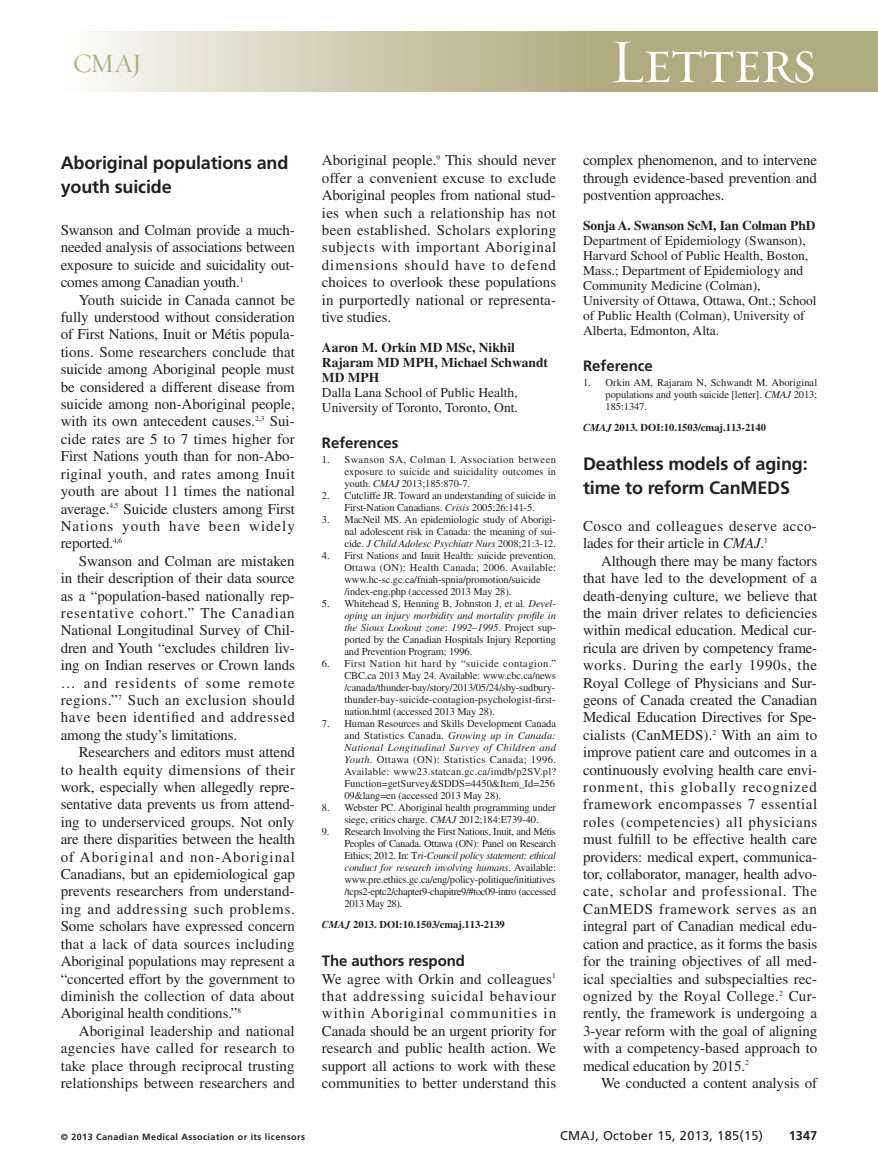
<style>
.page{position:relative;width:878px;height:1175px;background:#fff}
.page>*{position:absolute;margin:0;border:0;box-sizing:border-box;transform-origin:0 0}
.t1{font:63px "Requiem Display HTF Small Caps";letter-spacing:-.03em;color:#fff}
.t2{font:27px "Requiem Display HTF Roman";color:#b1ab81}
.t3{font:700 18px/24px "Frutiger LT Std";letter-spacing:-.01em;color:#231f20}
.t4{font:15px/17.4px "Times LT Std";letter-spacing:-.005em;color:#231f20;text-align:justify}
.t5{font:15px/17.4px "Times LT Std";letter-spacing:.025em;color:#231f20}
.t6{font:700 15px "Frutiger LT Std";letter-spacing:-.01em;color:#231f20}
.t7{font:13.5px/15px "Times LT Std";color:#231f20}
.t8{font:700 13.5px/15px "Times LT Std";color:#231f20}
.t9{font:12.75px "Frutiger LT Std";letter-spacing:.025em;color:#231f20}
.t10{font:700 12.75px "Frutiger LT Std";color:#231f20}
.t11{font:10.5px/12px "Times LT Std";letter-spacing:-.01em;color:#231f20;text-align:justify}
.t12{font:700 10.5px "Times LT Std";color:#231f20}
.t13{font:700 9px "Frutiger LT Std";letter-spacing:.05em;color:#231f20}
.s1{font-style:italic}
</style>
<div class="page">
<div style="left:569px;top:32px;width:309px;height:60px;background:#b1ab81"></div>
<div style="left:61px;top:32px;width:529px;height:60px;background:linear-gradient(to right,#fcfbf9,#b0a97e)"></div>
<h2 class="t2" style="left:73px;top:47px;width:71px">CMAJ</h2>
<h1 class="t1" style="left:609px;top:23px;width:208px">Letters</h1>
<p class="t3" style="left:61px;top:152px;width:229px">Aboriginal populations and youth suicide</p>
<p class="t4" style="left:61px;top:223px;width:236px">Swanson and Colman provide a much&shy;needed analysis of associations between exposure to suicide and suicidality out&shy;comes among Canadian youth.<sup>1</sup></p>
<p class="t4" style="left:61px;top:292px;width:236px;text-indent:18px">Youth suicide in Canada cannot be fully understood without consideration of First Nations, Inuit or Métis popula&shy;tions. Some researchers conclude that suicide among Aboriginal people must be considered a different disease from suicide among non-Aboriginal people, with its own antecedent causes.<sup>2,3</sup> Sui&shy;cide rates are 5 to 7 times higher for First Nations youth than for non-Abo&shy;riginal youth, and rates among Inuit youth are about 11 times the national average.<sup>4,5</sup> Suicide clusters among First Nations youth have been widely reported.<sup>4,6</sup></p>
<p class="t4" style="left:61px;top:553px;width:236px;text-indent:18px">Swanson and Colman are mistaken in their description of their data source as a “population-based nationally rep&shy;resentative cohort.” The Canadian National Longitudinal Survey of Chil&shy;dren and Youth “excludes children liv&shy;ing on Indian reserves or Crown lands … and residents of some remote regions.”<sup>7</sup> Such an exclusion should have been identified and addressed among the study’s limitations.</p>
<p class="t4" style="left:61px;top:745px;width:236px;text-indent:18px">Researchers and editors must attend to health equity dimensions of their work, especially when allegedly repre&shy;sentative data prevents us from attend&shy;ing to underserviced groups. Not only are there disparities between the health of Aboriginal and non-Aboriginal Canadians, but an epidemiological gap prevents researchers from understand&shy;ing and addressing such problems.<br>Some scholars have expressed concern that a lack of data sources including Aboriginal populations may represent a “concerted effort by the government to diminish the collection of data about Aboriginal health conditions.”<sup>8</sup></p>
<p class="t4" style="left:61px;top:1023px;width:236px;text-indent:18px">Aboriginal leadership and national agencies have called for research to take place through reciprocal trusting relationships between researchers and</p>
<p class="t4" style="left:322px;top:153px;width:236px">Aboriginal people.<sup>9</sup> This should never offer a convenient excuse to exclude Aboriginal peoples from national stud&shy;ies when such a relationship has not been established. Scholars exploring subjects with important Aboriginal dimensions should have to defend choices to overlook these populations in purportedly national or representa&shy;tive studies.</p>
<p class="t8" style="left:322px;top:341px;width:228px">Aaron M. Orkin MD MSc, Nikhil<br>Rajaram MD MPH, Michael Schwandt<br>MD MPH</p>
<p class="t7" style="left:322px;top:386px;width:197px">Dalla Lana School of Public Health,<br>University of Toronto, Toronto, Ont.</p>
<p class="t6" style="left:322px;top:437px;width:78px">References</p>
<p class="t11" style="left:344px;top:454px;width:213px;text-indent:-23px">1. Swanson SA, Colman I. Association between exposure to suicide and suicidality outcomes in youth. <span class="s1">CMAJ</span> 2013;185:870-7.</p>
<p class="t11" style="left:322px;top:490px;width:236px;text-align:center">2. Cutcliffe JR. Toward an understanding of suicide in<br>First-Nation Canadians. <span class="s1">Crisis</span> 2005;26:141-5.</p>
<p class="t11" style="left:344px;top:514px;width:213px;text-indent:-23px">3. MacNeil MS. An epidemiologic study of Aborigi&shy;nal adolescent risk in Canada: the meaning of sui&shy;cide. <span class="s1">J Child Adolesc Psychiatr Nurs</span> 2008;21:3-12.</p>
<p class="t11" style="left:344px;top:550px;width:213px;text-align:left;text-indent:-23px">4. First Nations and Inuit Health: suicide prevention.<br>Ottawa (ON): Health Canada; 2006. Available: www.hc-sc.gc.ca/fniah-spnia /promotion/suicide /index -eng.php (accessed 2013 May 28).</p>
<p class="t11" style="left:344px;top:598px;width:213px;text-indent:-22px">5. Whitehead S, Henning B, Johnston J, et al. <span class="s1">Devel&shy;oping an injury morbidity and mortality profile in the Sioux Lookout zone</span>: <span class="s1">1992–1995</span>. Project sup&shy;ported by the Canadian Hospitals Injury Reporting and Prevention Program; 1996.</p>
<p class="t11" style="left:344px;top:658px;width:213px;text-indent:-23px">6. First Nation hit hard by “suicide contagion.” CBC.ca 2013 May 24. Available: www.cbc.ca /news /canada/thunder-bay/story/2013/05/24/sby-sudbury - thunder-bay-suicide-contagion-psychologist-first&shy;nation .html (accessed 2013 May 28).</p>
<p class="t11" style="left:344px;top:718px;width:213px;text-indent:-23px">7. Human Resources and Skills Development Canada and Statistics Canada. <span class="s1">Growing up in Canada:<br>National Longitudinal Survey of Children and Youth</span>. Ottawa (ON): Statistics Canada; 1996.<br>Available: www23.statcan .gc.ca/imdb /p2SV.pl?<br>Function=getSurvey&amp;SDDS=4450&amp;Item_Id=256<br>09&amp;lang=en (accessed 2013 May 28).</p>
<p class="t11" style="left:322px;top:802px;width:236px;text-align:center">8. Webster PC. Aboriginal health programming under siege, critics charge. <span class="s1">CMAJ</span> 2012;184:E739-40.</p>
<p class="t11" style="left:344px;top:827px;width:213px;text-indent:-23px">9. Research Involving the First Nations, Inuit, and Métis Peoples of Canada. Ottawa (ON): Panel on Research Ethics; 2012. In: T<span class="s1">ri-Council policy statement: ethical conduct for research involving humans</span>. Available: www.pre.ethics.gc.ca/eng/policy -politique/initiatives /tcps 2-eptc2/chapter9-chapitre 9/# toc09-intro (accessed 2013 May 28).</p>
<p class="t12" style="left:322px;top:921px;width:184px"><span class="s1">CMAJ</span> 2013. DOI:10.1503/cmaj.113-2139</p>
<p class="t6" style="left:322px;top:954px;width:144px">The authors respond</p>
<p class="t4" style="left:322px;top:971px;width:236px">We agree with Orkin and colleagues<sup>1 </sup>that addressing suicidal behaviour within Aboriginal communities in Canada should be an urgent priority for research and public health action. We support all actions to work with these communities to better understand this</p>
<p class="t4" style="left:583px;top:153px;width:235px">complex phenomenon, and to intervene through evidence-based prevention and postvention approaches.</p>
<p class="t8" style="left:583px;top:219px;width:234px">Sonja A. Swanson ScM, Ian Colman PhD</p>
<p class="t7" style="left:583px;top:234px;width:235px">Department of Epidemiology (Swanson), Harvard School of Public Health, Boston, Mass.; Department of Epidemiology and Community Medicine (Colman), University of Ottawa, Ottawa, Ont.; School of Public Health (Colman), University of Alberta, Edmonton, Alta.</p>
<p class="t6" style="left:583px;top:360px;width:71px">Reference</p>
<p class="t11" style="left:605px;top:378px;width:213px;text-indent:-23px">1. Orkin AM, Rajaram N, Schwandt M. Aboriginal populations and youth suicide [letter]. <span class="s1">CMAJ</span> 2013; 185:1347.</p>
<p class="t12" style="left:583px;top:424px;width:184px"><span class="s1">CMAJ</span> 2013. DOI:10.1503/cmaj.113-2140</p>
<p class="t3" style="left:583px;top:453px;width:226px">Deathless models of aging: time to reform CanMEDS</p>
<p class="t5" style="left:583px;top:519px;width:235px">Cosco and colleagues deserve acco&shy;lades for their article in <span class="s1">CMAJ</span>.<sup>1</sup></p>
<p class="t4" style="left:583px;top:553px;width:236px;text-indent:18px">Although there may be many factors that have led to the development of a death-denying culture, we believe that the main driver relates to deficiencies within medical education. Medical cur&shy;ricula are driven by competency frame&shy;works. During the early 1990s, the Royal College of Physicians and Sur&shy;geons of Canada created the Canadian Medical Education Directives for Spe&shy;cialists (CanMEDS).<sup>2</sup> With an aim to improve patient care and outcomes in a continuously evolving health care envi&shy;ronment, this globally recognized framework encompasses 7 essential roles (competencies) all physicians must fulfill to be effective health care providers: medical expert, communica&shy;tor, collaborator, manager, health advo&shy;cate, scholar and professional. The CanMEDS framework serves as an integral part of Canadian medical edu&shy;cation and practice, as it forms the basis for the training objectives of all med&shy;ical specialties and subspecialties rec&shy;ognized by the Royal College.<sup>2</sup> Cur&shy;rently, the framework is undergoing a 3-year reform with the goal of aligning with a competency-based approach to medical education by 2015.<sup>2</sup></p>
<p class="t4" style="left:601px;top:1075px;width:218px">We conducted a content analysis of</p>
<p class="t13" style="left:61px;top:1132px;width:246px">© 2013 Canadian Medical Association or its licensors</p>
<p class="t9" style="left:560px;top:1130px;width:205px">CMAJ, October 15, 2013, 185(15)</p>
<p class="t10" style="left:788px;top:1130px;width:30px">1347</p>
</div>
